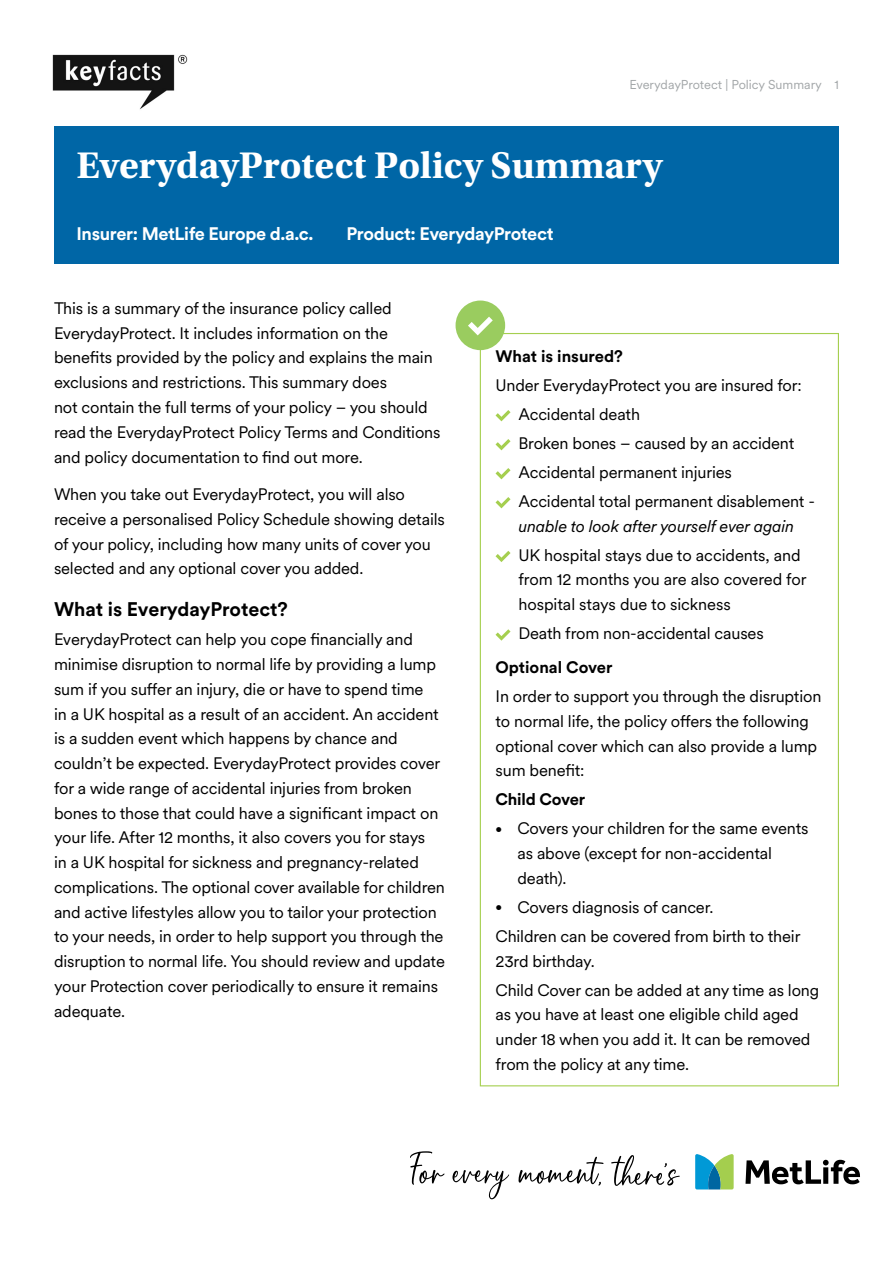
<style>
.page{position:relative;width:893px;height:1263px;background:#fff}
.page>*{position:absolute;margin:0;border:0;box-sizing:border-box;transform-origin:0 0}
.t1{font:700 39px "Utopia Std";color:#fff}
.t2{font:700 19.5px "Met Life Circular";letter-spacing:-.005em;color:#000}
.t3{font:700 18px "Met Life Circular";letter-spacing:-.02em;color:#fff}
.t4{font:16.5px/24.8px "Met Life Circular";letter-spacing:-.01em;color:#000}
.t5{font:700 16.5px "Met Life Circular";color:#000}
.t6{font:italic 16.5px "Met Life Circular";letter-spacing:-.01em;color:#000}
.t7{font:12.75px "Met Life Circular";color:#a3a7a9}
.s1{font-size:12px}
</style>
<div class="page">
<div style="left:54px;top:126px;width:785px;height:138px;background:#0066a6"></div>
<img style="left:53px;top:54px;width:135px;height:55px">
<svg style="left:479px;top:332px;width:360px;height:755px"></svg>
<svg style="left:495px;top:410px;width:15px;height:11px"></svg>
<svg style="left:495px;top:439px;width:15px;height:11px"></svg>
<svg style="left:495px;top:468px;width:15px;height:11px"></svg>
<svg style="left:495px;top:497px;width:15px;height:11px"></svg>
<svg style="left:495px;top:551px;width:15px;height:11px"></svg>
<svg style="left:495px;top:629px;width:15px;height:12px"></svg>
<div style="left:456px;top:301px;width:49px;height:49px;background:#9acc5f;border-radius:50%"></div>
<svg style="left:468px;top:317px;width:25px;height:18px"></svg>
<svg style="left:695px;top:1154px;width:39px;height:35px"></svg>
<svg style="left:745px;top:1160px;width:115px;height:24px"></svg>
<svg style="left:410px;top:1151px;width:34px;height:34px"></svg>
<svg style="left:611px;top:1155px;width:69px;height:31px"></svg>
<svg style="left:452px;top:1170px;width:57px;height:29px"></svg>
<svg style="left:518px;top:1157px;width:85px;height:28px"></svg>
<p class="t7" style="left:629px;top:76px;width:211px">EverydayProtect | Policy Summary 1</p>
<h1 class="t1" style="left:76px;top:143px;width:588px">EverydayProtect Policy Summary</h1>
<p class="t3" style="left:76px;top:222px;width:239px">Insurer: MetLife Europe d.a.c.</p>
<p class="t3" style="left:346px;top:222px;width:208px">Product: EverydayProtect</p>
<p class="t4" style="left:54px;top:295px;width:388px">This is a summary of the insurance policy called EverydayProtect. It includes information on the benefits provided by the policy and explains the main exclusions and restrictions. This summary does<br>not contain the full terms of your policy – you should read the EverydayProtect Policy Terms and Conditions and policy documentation to find out more.</p>
<p class="t4" style="left:54px;top:481px;width:392px">When you take out EverydayProtect, you will also receive a personalised Policy Schedule showing details of your policy, including how many units of cover you selected and any optional cover you added.</p>
<p class="t2" style="left:54px;top:596px;width:235px">What is EverydayProtect?</p>
<p class="t4" style="left:54px;top:626px;width:392px">EverydayProtect can help you cope financially and minimise disruption to normal life by providing a lump sum if you suffer an injury, die or have to spend time<br>in a UK hospital as a result of an accident. An accident is a sudden event which happens by chance and couldn’t be expected. EverydayProtect provides cover for a wide range of accidental injuries from broken bones to those that could have a significant impact on your life. After 12 months, it also covers you for stays<br>in a UK hospital for sickness and pregnancy-related complications. The optional cover available for children and active lifestyles allow you to tailor your protection to your needs, in order to help support you through the disruption to normal life. You should review and update your Protection cover periodically to ensure it remains adequate.</p>
<p class="t5" style="left:495px;top:345px;width:129px">What is insured?</p>
<p class="t4" style="left:518px;top:370px;width:298px;line-height:29px;text-indent:-23px">Under EverydayProtect you are insured for:<br>Accidental death<br>Broken bones – caused by an accident Accidental permanent injuries<br>Accidental total permanent disablement -</p>
<p class="t6" style="left:518px;top:515px;width:277px">unable to look after yourself ever again</p>
<p class="t4" style="left:518px;top:542px;width:290px">UK hospital stays due to accidents, and from 12 months you are also covered for hospital stays due to sickness</p>
<p class="t4" style="left:518px;top:620px;width:247px">Death from non-accidental causes</p>
<p class="t5" style="left:495px;top:656px;width:119px">Optional Cover</p>
<p class="t4" style="left:495px;top:683px;width:327px">In order to support you through the disruption to normal life, the policy offers the following optional cover which can also provide a lump sum benefit:</p>
<p class="t5" style="left:495px;top:788px;width:91px">Child Cover</p>
<p class="t4" style="left:517px;top:815px;width:293px;text-indent:-22px"><span class="s1">•</span> Covers your children for the same events as above (except for non-accidental death).</p>
<p class="t4" style="left:495px;top:892px;width:306px;line-height:29px"><span class="s1">•</span> Covers diagnosis of cancer.<br>Children can be covered from birth to their</p>
<p class="t4" style="left:495px;top:946px;width:325px;line-height:29px">23rd birthday.<br>Child Cover can be added at any time as long</p>
<p class="t4" style="left:495px;top:1001px;width:316px">as you have at least one eligible child aged under 18 when you add it. It can be removed from the policy at any time.</p>
</div>
